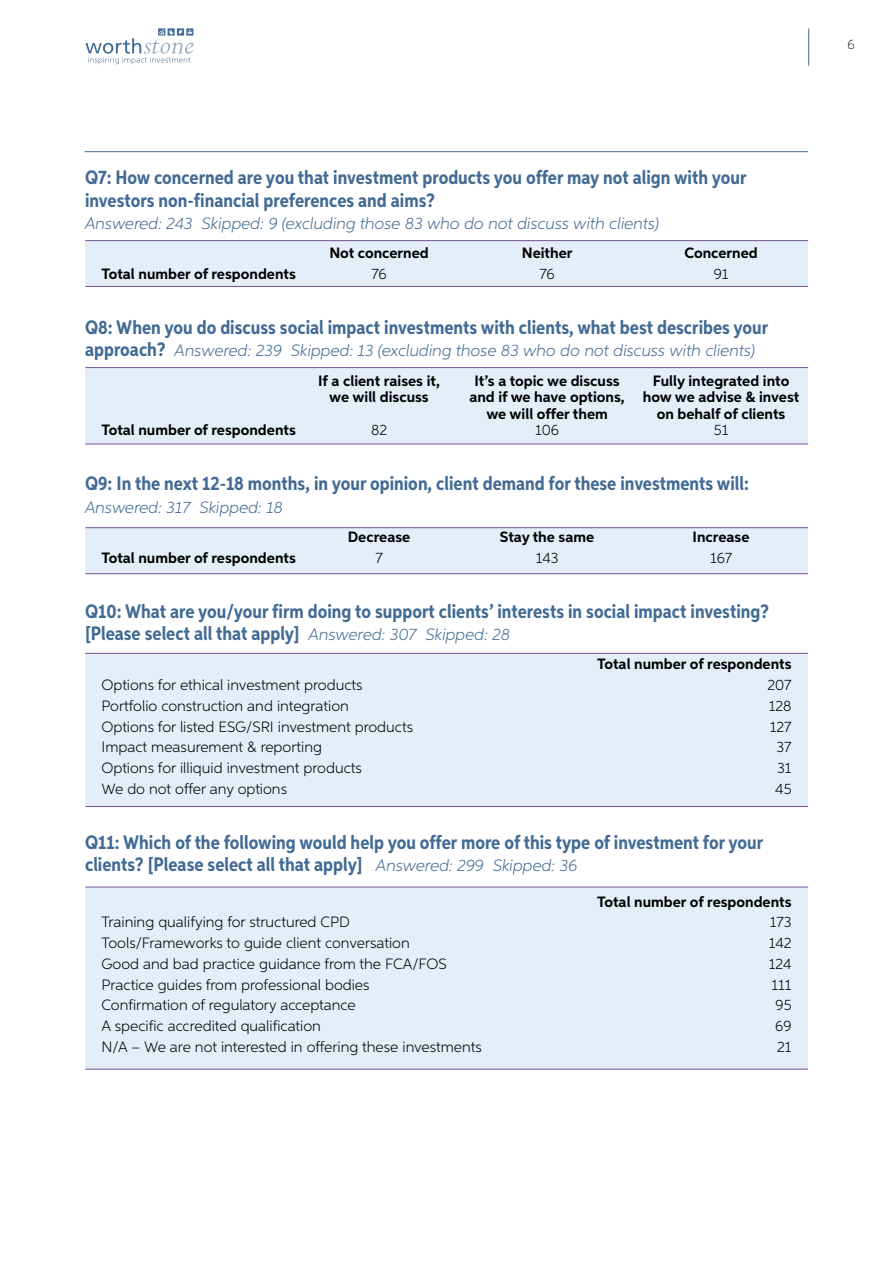
<style>
.page{position:relative;width:893px;height:1263px;background:#fff}
.page>*{position:absolute;margin:0;border:0;box-sizing:border-box;transform-origin:0 0}
.t1{font:700 19.5px/22.5px "Aspira X Nar";color:#416a94}
.t2{font:italic 300 16.5px "Aspira";color:#416a94}
.t3{font:300 15px "Aspira";color:#000}
.t4{font:700 15px/16.5px "Aspira";color:#000}
.t5{font:100 13.5px "Aspira";color:#000}
.s1{font-family:"Aspira X Nar";font-weight:700;font-style:normal;font-size:19.5px}
.s2{font-family:"Aspira";font-weight:300;font-style:italic;font-size:16.5px}
</style>
<div class="page">
<div style="left:85px;top:240px;width:723px;height:46px;background:#e3eef8"></div>
<div style="left:85px;top:367px;width:723px;height:77px;background:#e3eef8"></div>
<div style="left:85px;top:527px;width:723px;height:47px;background:#e3eef8"></div>
<div style="left:85px;top:653px;width:723px;height:154px;background:#e3eef8"></div>
<div style="left:85px;top:887px;width:723px;height:182px;background:#e3eef8"></div>
<hr style="left:85px;top:240px;width:723px;height:1px;background:#785495">
<hr style="left:85px;top:367px;width:723px;height:1px;background:#785495">
<hr style="left:85px;top:527px;width:723px;height:1px;background:#785495">
<hr style="left:85px;top:653px;width:723px;height:1px;background:#785495">
<hr style="left:85px;top:887px;width:723px;height:1px;background:#785495">
<hr style="left:85px;top:286px;width:723px;height:1px;background:#785495">
<hr style="left:85px;top:444px;width:723px;height:1px;background:#785495">
<hr style="left:85px;top:573px;width:723px;height:1px;background:#785495">
<hr style="left:85px;top:806px;width:723px;height:1px;background:#785495">
<hr style="left:85px;top:1069px;width:723px;height:1px;background:#785495">
<hr style="left:85px;top:151px;width:723px;height:1px;background:#416a94">
<hr style="left:808px;top:28px;width:1px;height:38px;background:#416a94">
<svg style="left:85px;top:28px;width:108px;height:36px"></svg>
<p class="t1" style="left:85px;top:166px;width:663px">Q7: How concerned are you that investment products you offer may not align with your investors non-financial preferences and aims?</p>
<p class="t2" style="left:85px;top:213px;width:575px">Answered: 243 Skipped: 9 (excluding those 83 who do not discuss with clients)</p>
<p class="t4" style="left:329px;top:245px;width:101px">Not concerned</p>
<p class="t4" style="left:522px;top:245px;width:52px">Neither</p>
<p class="t4" style="left:684px;top:245px;width:75px">Concerned</p>
<p class="t4" style="left:102px;top:266px;width:196px">Total number of respondents</p>
<p class="t3" style="left:371px;top:265px;width:17px">76</p>
<p class="t3" style="left:539px;top:265px;width:17px">76</p>
<p class="t3" style="left:714px;top:265px;width:16px">91</p>
<p class="t1" style="left:85px;top:316px;width:685px">Q8: When you do discuss social impact investments with clients, what best describes your</p>
<p class="t2" style="left:85px;top:341px;width:672px"><span class="s1">approach?</span> Answered: 239 Skipped: 13 (excluding those 83 who do not discuss with clients)</p>
<p class="t4" style="left:318px;top:372px;width:123px">If a client raises it,</p>
<p class="t4" style="left:474px;top:372px;width:147px">It’s a topic we discuss</p>
<p class="t4" style="left:653px;top:372px;width:138px">Fully integrated into</p>
<p class="t4" style="left:329px;top:389px;width:101px">we will discuss</p>
<p class="t4" style="left:486px;top:389px;width:314px;text-indent:-17px">and if we have options, how we advise &amp; invest we will offer them</p>
<p class="t4" style="left:657px;top:405px;width:130px">on behalf of clients</p>
<p class="t4" style="left:102px;top:422px;width:196px">Total number of respondents</p>
<p class="t3" style="left:371px;top:421px;width:18px">82</p>
<p class="t3" style="left:535px;top:421px;width:25px">106</p>
<p class="t3" style="left:714px;top:421px;width:16px">51</p>
<p class="t1" style="left:85px;top:472px;width:665px">Q9: In the next 12-18 months, in your opinion, client demand for these investments will:</p>
<p class="t2" style="left:85px;top:497px;width:199px">Answered: 317 Skipped: 18</p>
<p class="t4" style="left:348px;top:528px;width:64px">Decrease</p>
<p class="t4" style="left:500px;top:528px;width:96px">Stay the same</p>
<p class="t4" style="left:693px;top:528px;width:58px">Increase</p>
<p class="t4" style="left:102px;top:549px;width:196px">Total number of respondents</p>
<p class="t3" style="left:375px;top:548px;width:9px">7</p>
<p class="t3" style="left:536px;top:548px;width:24px">143</p>
<p class="t3" style="left:710px;top:548px;width:24px">167</p>
<p class="t1" style="left:85px;top:600px;width:685px">Q10: What are you/your firm doing to support clients’ interests in social impact investing? [Please select all that apply] <span class="s2">Answered: 307 Skipped: 28</span></p>
<p class="t4" style="left:597px;top:656px;width:196px">Total number of respondents</p>
<p class="t3" style="left:102px;top:676px;width:262px">Options for ethical investment products</p>
<p class="t3" style="left:767px;top:676px;width:26px">207</p>
<p class="t3" style="left:102px;top:696px;width:249px">Portfolio construction and integration</p>
<p class="t3" style="left:769px;top:696px;width:24px">128</p>
<p class="t3" style="left:102px;top:717px;width:313px">Options for listed ESG/SRI investment products</p>
<p class="t3" style="left:770px;top:717px;width:23px">127</p>
<p class="t3" style="left:102px;top:738px;width:222px">Impact measurement &amp; reporting</p>
<p class="t3" style="left:776px;top:738px;width:17px">37</p>
<p class="t3" style="left:102px;top:759px;width:262px">Options for illiquid investment products</p>
<p class="t3" style="left:777px;top:759px;width:16px">31</p>
<p class="t3" style="left:102px;top:779px;width:187px">We do not offer any options</p>
<p class="t3" style="left:775px;top:779px;width:18px">45</p>
<p class="t1" style="left:85px;top:831px;width:680px">Q11: Which of the following would help you offer more of this type of investment for your clients? [Please select all that apply] <span class="s2">Answered: 299 Skipped: 36</span></p>
<p class="t4" style="left:597px;top:893px;width:196px">Total number of respondents</p>
<p class="t3" style="left:102px;top:913px;width:250px">Training qualifying for structured CPD</p>
<p class="t3" style="left:770px;top:913px;width:23px">173</p>
<p class="t3" style="left:102px;top:934px;width:310px">Tools/Frameworks to guide client conversation</p>
<p class="t3" style="left:769px;top:934px;width:24px">142</p>
<p class="t3" style="left:102px;top:954px;width:347px">Good and bad practice guidance from the FCA/FOS</p>
<p class="t3" style="left:769px;top:954px;width:24px">124</p>
<p class="t3" style="left:102px;top:975px;width:270px">Practice guides from professional bodies</p>
<p class="t3" style="left:772px;top:975px;width:21px">111</p>
<p class="t3" style="left:102px;top:996px;width:256px">Confirmation of regulatory acceptance</p>
<p class="t3" style="left:775px;top:996px;width:18px">95</p>
<p class="t3" style="left:102px;top:1017px;width:221px">A specific accredited qualification</p>
<p class="t3" style="left:775px;top:1017px;width:18px">69</p>
<p class="t3" style="left:102px;top:1037px;width:382px">N/A – We are not interested in offering these investments</p>
<p class="t3" style="left:777px;top:1037px;width:16px">21</p>
<p class="t5" style="left:847px;top:36px;width:9px">6</p>
</div>
